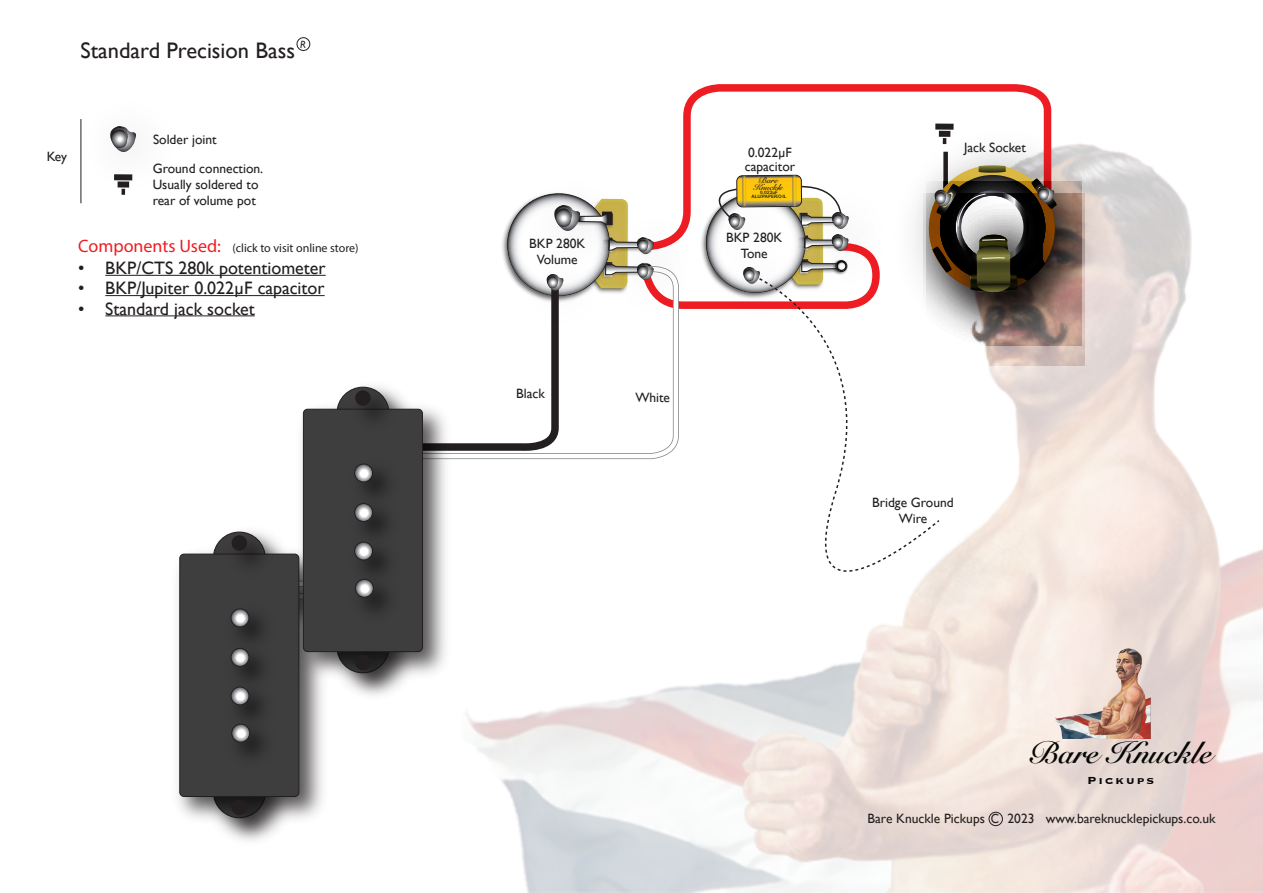
<style>
.page{position:relative;width:1263px;height:893px;background:#fff}
.page>*{position:absolute;margin:0;border:0;box-sizing:border-box;transform-origin:0 0}
.t1{font:30.6px "Snell Roundhand Bold Script";color:#060705}
.t2{font:22.5px "Gill Sans";color:#231f20}
.t3{font:18px "Gill Sans";color:#231f20}
.t4{font:13.5px/16.2px "Gill Sans";color:#231f20;text-align:center}
.t5{font:700 13.35px "Copperplate";letter-spacing:.14em;color:#060705;scale:1.04 1}
.t6{font:12px "Myriad Pro";color:#231f20}
.t7{font:italic 10.5px "Gill Sans";color:#231f20}
.t8{font:8.55px/7.2px "Snell Roundhand Bold Script";color:#231f20;text-align:center}
.t9{font:4.65px/3.9px "Arial Rounded MT Bold";color:#231f20;text-align:center}
.s1{font-size:18px;color:#ee1d23}
.s2{font-size:13.2px}
</style>
<div class="page">
<img style="left:883px;top:155px;width:380px;height:738px">
<svg style="left:883px;top:87px;width:169px;height:26px"></svg>
<svg style="left:42px;top:837px;width:1174px;height:1px"></svg>
<img style="left:80px;top:119px;width:53px;height:85px">
<svg style="left:102px;top:126px;width:34px;height:35px"></svg>
<hr style="left:81px;top:119px;width:1px;height:84px;background:#231f20">
<div style="left:114px;top:174px;width:18px;height:6px;background:#231f20"></div>
<div style="left:118px;top:181px;width:11px;height:7px;background:#231f20"></div>
<svg style="left:122px;top:189px;width:3px;height:6px"></svg>
<img style="left:935px;top:113px;width:194px;height:253px">
<img style="left:940px;top:284px;width:144px;height:82px">
<img style="left:935px;top:131px;width:42px;height:6px">
<img style="left:977px;top:125px;width:153px;height:159px">
<img style="left:883px;top:137px;width:102px;height:138px">
<img style="left:1046px;top:642px;width:116px;height:96px">
<svg style="left:296px;top:37px;width:15px;height:14px"></svg>
<img style="left:985px;top:132px;width:138px;height:138px">
<svg style="left:929px;top:165px;width:128px;height:127px;background:#665b4b"></svg>
<svg style="left:988px;top:812px;width:15px;height:14px"></svg>
<img style="left:883px;top:159px;width:34px;height:116px">
<svg style="left:883px;top:275px;width:57px;height:378px"></svg>
<svg style="left:412px;top:84px;width:471px;height:809px"></svg>
<img style="left:177px;top:542px;width:146px;height:283px">
<div style="left:180px;top:554px;width:119px;height:242px;background:#3e3e3f;border-radius:4px"></div>
<div style="left:179px;top:554px;width:120px;height:243px;border:1px solid #231f20;border-radius:4px"></div>
<svg style="left:231px;top:609px;width:18px;height:18px"></svg>
<div style="left:231px;top:608px;width:18px;height:19px;border:1px solid #231f20;border-radius:50%"></div>
<svg style="left:231px;top:648px;width:18px;height:18px"></svg>
<div style="left:231px;top:648px;width:18px;height:19px;border:1px solid #231f20;border-radius:50%"></div>
<svg style="left:231px;top:687px;width:18px;height:18px"></svg>
<div style="left:231px;top:686px;width:18px;height:19px;border:1px solid #231f20;border-radius:50%"></div>
<svg style="left:232px;top:724px;width:18px;height:18px"></svg>
<div style="left:231px;top:724px;width:19px;height:18px;border:1px solid #231f20;border-radius:50%"></div>
<img style="left:219px;top:795px;width:61px;height:46px">
<div style="left:232px;top:800px;width:15px;height:15px;background:#231f20;border-radius:50%"></div>
<div style="left:232px;top:800px;width:15px;height:15px;border:1px solid #231f20;border-radius:50%"></div>
<img style="left:219px;top:531px;width:61px;height:33px">
<div style="left:232px;top:536px;width:15px;height:14px;background:#231f20;border-radius:50%"></div>
<div style="left:232px;top:535px;width:15px;height:16px;border:1px solid #231f20;border-radius:50%"></div>
<img style="left:412px;top:686px;width:11px;height:20px">
<img style="left:412px;top:374px;width:11px;height:22px">
<img style="left:290px;top:396px;width:166px;height:290px">
<div style="left:303px;top:409px;width:119px;height:243px;background:#3e3e3f;border-radius:4px"></div>
<div style="left:303px;top:409px;width:120px;height:243px;border:1px solid #231f20;border-radius:4px"></div>
<svg style="left:355px;top:464px;width:18px;height:18px"></svg>
<div style="left:354px;top:464px;width:19px;height:18px;border:1px solid #231f20;border-radius:50%"></div>
<svg style="left:355px;top:503px;width:18px;height:18px"></svg>
<div style="left:354px;top:503px;width:19px;height:19px;border:1px solid #231f20;border-radius:50%"></div>
<svg style="left:355px;top:542px;width:18px;height:18px"></svg>
<div style="left:354px;top:542px;width:19px;height:18px;border:1px solid #231f20;border-radius:50%"></div>
<svg style="left:355px;top:579px;width:18px;height:18px"></svg>
<div style="left:355px;top:579px;width:19px;height:19px;border:1px solid #231f20;border-radius:50%"></div>
<img style="left:342px;top:650px;width:62px;height:46px">
<div style="left:356px;top:655px;width:14px;height:15px;background:#231f20;border-radius:50%"></div>
<div style="left:355px;top:655px;width:15px;height:15px;border:1px solid #231f20;border-radius:50%"></div>
<img style="left:342px;top:386px;width:62px;height:33px">
<div style="left:356px;top:391px;width:14px;height:14px;background:#231f20;border-radius:50%"></div>
<div style="left:355px;top:390px;width:15px;height:16px;border:1px solid #231f20;border-radius:50%"></div>
<hr style="left:105px;top:275px;width:221px;height:1px;background:#231f20">
<hr style="left:105px;top:295px;width:220px;height:1px;background:#231f20">
<hr style="left:105px;top:315px;width:150px;height:1px;background:#231f20">
<p class="t7" style="left:300px;top:38px;width:7px">R</p>
<h2 class="t2" style="left:80px;top:37px;width:216px">Standard Precision Bass</h2>
<p class="t4" style="left:47px;top:148px;width:22px">Key</p>
<p class="t4" style="left:153px;top:131px;width:65px">Solder joint</p>
<p class="t4" style="left:153px;top:160px;width:112px;text-align:left">Ground connection.<br>Usually soldered to rear of volume pot</p>
<p class="t6" style="left:78px;top:240px;width:282px"><span class="s1">Components Used:</span> (click to visit online store)</p>
<h3 class="t3" style="left:78px;top:257px;width:249px">• BKP/CTS 280k potentiometer</h3>
<h3 class="t3" style="left:78px;top:278px;width:248px">• BKP/Jupiter 0.022µF capacitor</h3>
<h3 class="t3" style="left:78px;top:298px;width:178px">• Standard jack socket</h3>
<p class="t4" style="left:745px;top:146px;width:52px;line-height:13.5px;text-align:left">0.022µF capacitor</p>
<p class="t8" style="left:753px;top:177px;width:31px;rotate:-1deg">Bare<br>Knuckle</p>
<p class="t9" style="left:751px;top:191px;width:37px;rotate:-1deg">0.022uF<br>ALU/PAPER/OIL</p>
<p class="t4" style="left:529px;top:235px;width:58px">BKP 280K<br>Volume</p>
<p class="t4" style="left:726px;top:229px;width:58px">BKP 280K<br>Tone</p>
<p class="t4" style="left:516px;top:385px;width:30px">Black</p>
<p class="t4" style="left:635px;top:389px;width:36px">White</p>
<p class="t4" style="left:964px;top:139px;width:63px">Jack Socket</p>
<p class="t4" style="left:872px;top:494px;width:83px">Bridge Ground<br>Wire</p>
<h1 class="t1" style="left:1029px;top:734px;width:185px">Bare Knuckle</h1>
<p class="t5" style="left:1087px;top:772px;width:66px">Pickups</p>
<p class="t4" style="left:868px;top:810px;width:133px">Bare Knuckle Pickups <span class="s2">C</span></p>
<p class="t4" style="left:1007px;top:810px;width:210px">2023 www.bareknucklepickups.co.uk</p>
</div>
